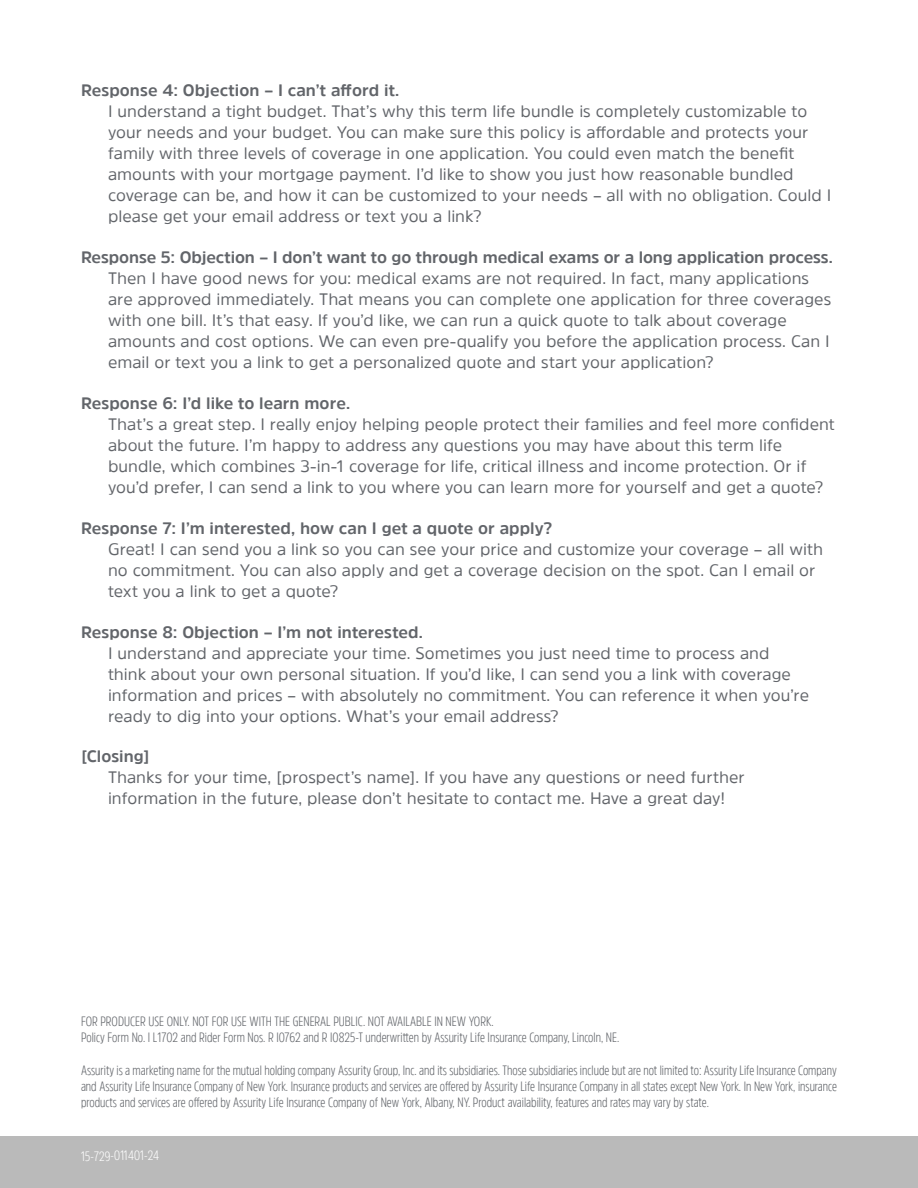
<style>
.page{position:relative;width:918px;height:1188px;background:#fff}
.page>*{position:absolute;margin:0;border:0;box-sizing:border-box;transform-origin:0 0}
.Body_10pt_15pt_leading__gray{font:16.5px/21px "Amsi Pro";color:#62656a}
.Body_10pt_15pt_leading__gray-2{font:700 16.5px "Amsi Pro";color:#62656a}
.t1{font:300 13.5px/16.2px "Amsi Pro Cond";color:#62656a;text-align:justify}
.t2{font:300 13.5px "Amsi Pro Cond";color:#fff}
</style>
<div class="page">
<div style="left:0;top:1136px;width:918px;height:52px;background:#bababa"></div>
<p class="Body_10pt_15pt_leading__gray-2" style="left:81px;top:79px;width:320px">Response 4: Objection – I can’t afford it.</p>
<p class="Body_10pt_15pt_leading__gray" style="left:108px;top:101px;width:725px">I understand a tight budget. That’s why this term life bundle is completely customizable to your needs and your budget. You can make sure this policy is affordable and protects your family with three levels of coverage in one application. You could even match the benefit amounts with your mortgage payment. I’d like to show you just how reasonable bundled coverage can be, and how it can be customized to your needs – all with no obligation. Could I please get your email address or text you a link?</p>
<p class="Body_10pt_15pt_leading__gray-2" style="left:81px;top:246px;width:754px">Response 5: Objection – I don’t want to go through medical exams or a long application process.</p>
<p class="Body_10pt_15pt_leading__gray" style="left:108px;top:268px;width:725px">Then I have good news for you: medical exams are not required. In fact, many applications are approved immediately. That means you can complete one application for three coverages with one bill. It’s that easy. If you’d like, we can run a quick quote to talk about coverage amounts and cost options. We can even pre-qualify you before the application process. Can I email or text you a link to get a personalized quote and start your application?</p>
<p class="Body_10pt_15pt_leading__gray-2" style="left:81px;top:392px;width:271px">Response 6: I’d like to learn more.</p>
<p class="Body_10pt_15pt_leading__gray" style="left:108px;top:413px;width:728px">That’s a great step. I really enjoy helping people protect their families and feel more confident about the future. I’m happy to address any questions you may have about this term life bundle, which combines 3-in-1 coverage for life, critical illness and income protection. Or if you’d prefer, I can send a link to you where you can learn more for yourself and get a quote?</p>
<p class="Body_10pt_15pt_leading__gray-2" style="left:81px;top:517px;width:473px">Response 7: I’m interested, how can I get a quote or apply?</p>
<p class="Body_10pt_15pt_leading__gray" style="left:108px;top:538px;width:717px">Great! I can send you a link so you can see your price and customize your coverage – all with no commitment. You can also apply and get a coverage decision on the spot. Can I email or text you a link to get a quote?</p>
<p class="Body_10pt_15pt_leading__gray-2" style="left:81px;top:620px;width:344px">Response 8: Objection – I’m not interested.</p>
<p class="Body_10pt_15pt_leading__gray" style="left:108px;top:642px;width:703px">I understand and appreciate your time. Sometimes you just need time to process and think about your own personal situation. If you’d like, I can send you a link with coverage information and prices – with absolutely no commitment. You can reference it when you’re ready to dig into your options. What’s your email address?</p>
<p class="Body_10pt_15pt_leading__gray-2" style="left:81px;top:745px;width:70px">[Closing]</p>
<p class="Body_10pt_15pt_leading__gray" style="left:108px;top:767px;width:638px">Thanks for your time, [prospect’s name]. If you have any questions or need further information in the future, please don’t hesitate to contact me. Have a great day!</p>
<p class="t1" style="left:81px;top:1013px;width:414px">FOR PRODUCER USE ONLY. NOT FOR USE WITH THE GENERAL PUBLIC. NOT AVAILABLE IN NEW YORK.</p>
<p class="t1" style="left:81px;top:1029px;width:540px">Policy Form No. I L1702 and Rider Form Nos. R I0762 and R I0825-T underwritten by Assurity Life Insurance Company, Lincoln, NE.</p>
<p class="t1" style="left:81px;top:1061px;width:758px">Assurity is a marketing name for the mutual holding company Assurity Group, Inc. and its subsidiaries. Those subsidiaries include but are not limited to: Assurity Life Insurance Company and Assurity Life Insurance Company of New York. Insurance products and services are offered by Assurity Life Insurance Company in all states except New York. In New York, insurance products and services are offered by Assurity Life Insurance Company of New York, Albany, NY. Product availability, features and rates may vary by state.</p>
<p class="t2" style="left:81px;top:1147px;width:79px;rotate:-1deg">15-729-011401-24</p>
</div>
